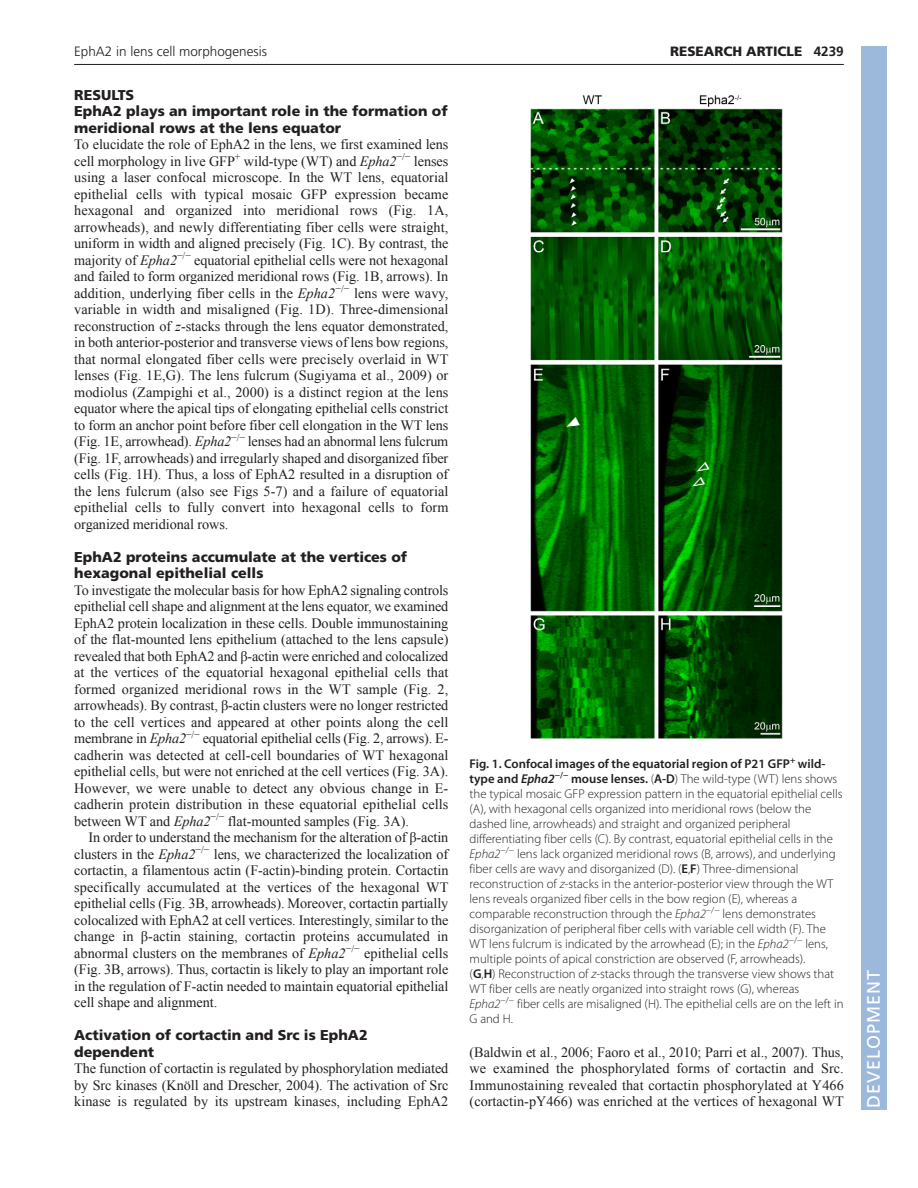
<style>
.page{position:relative;width:918px;height:1188px;background:#fff}
.page>*{position:absolute;margin:0;border:0;box-sizing:border-box;transform-origin:0 0}
.t1{font:18px "Frutiger LT Std";letter-spacing:.055em;color:#fff}
.t2{font:14.25px/16.5px "Times New Roman";color:#231f20;text-align:justify}
.t3{font:900 14.25px/16.5px "Frutiger LT Std";color:#231f20}
.t4{font:300 13.5px "Frutiger";color:#231f20}
.t5{font:900 13.5px "Frutiger LT Std";color:#231f20}
.t6{font:300 12.75px/15px "Myriad Pro";color:#231f20}
.s1{font-weight:700}
.s2{font-style:italic}
.s3{font-weight:600}
.s4{font-weight:600;font-style:italic}
</style>
<div class="page">
<hr style="left:74px;top:64px;width:770px;height:1px;background:#231f20">
<img style="left:530px;top:95px;width:253px;height:644px">
<div style="left:861px;top:46px;width:25px;height:1064px;background:#9cb9db"></div>
<p class="t4" style="left:74px;top:46px;width:194px">EphA2 in lens cell morphogenesis</p>
<p class="t5" style="left:670px;top:45px;width:175px">RESEARCH ARTICLE <span class="s1">4239</span></p>
<p class="t3" style="left:74px;top:87px;width:375px">RESULTS<br>EphA2 plays an important role in the formation of meridional rows at the lens equator</p>
<p class="t2" style="left:74px;top:136px;width:376px">To elucidate the role of EphA2 in the lens, we first examined lens cell morphology in live GFP<sup>+</sup> wild-type (WT) and <span class="s2">Epha2</span><sup>−/−</sup> lenses using a laser confocal microscope. In the WT lens, equatorial epithelial cells with typical mosaic GFP expression became hexagonal and organized into meridional rows (Fig. 1A, arrowheads), and newly differentiating fiber cells were straight, uniform in width and aligned precisely (Fig. 1C). By contrast, the majority of <span class="s2">Epha2</span><sup>−/−</sup> equatorial epithelial cells were not hexagonal and failed to form organized meridional rows (Fig. 1B, arrows). In addition, underlying fiber cells in the <span class="s2">Epha2</span><sup>−/−</sup> lens were wavy, variable in width and misaligned (Fig. 1D). Three-dimensional reconstruction of <span class="s2">z</span>-stacks through the lens equator demonstrated, in both anterior-posterior and transverse views of lens bow regions, that normal elongated fiber cells were precisely overlaid in WT lenses (Fig. 1E,G). The lens fulcrum (Sugiyama et al., 2009) or modiolus (Zampighi et al., 2000) is a distinct region at the lens equator where the apical tips of elongating epithelial cells constrict to form an anchor point before fiber cell elongation in the WT lens (Fig. 1E, arrowhead). <span class="s2">Epha2</span><sup>−/−</sup> lenses had an abnormal lens fulcrum (Fig. 1F, arrowheads) and irregularly shaped and disorganized fiber cells (Fig. 1H). Thus, a loss of EphA2 resulted in a disruption of the lens fulcrum (also see Figs 5-7) and a failure of equatorial epithelial cells to fully convert into hexagonal cells to form organized meridional rows.</p>
<p class="t3" style="left:74px;top:549px;width:335px">EphA2 proteins accumulate at the vertices of hexagonal epithelial cells</p>
<p class="t2" style="left:74px;top:582px;width:376px">To investigate the molecular basis for how EphA2 signaling controls epithelial cell shape and alignment at the lens equator, we examined EphA2 protein localization in these cells. Double immunostaining of the flat-mounted lens epithelium (attached to the lens capsule) revealed that both EphA2 and β-actin were enriched and colocalized at the vertices of the equatorial hexagonal epithelial cells that formed organized meridional rows in the WT sample (Fig. 2, arrowheads). By contrast, β-actin clusters were no longer restricted to the cell vertices and appeared at other points along the cell membrane in <span class="s2">Epha2</span><sup>−/−</sup> equatorial epithelial cells (Fig. 2, arrows). E&shy;cadherin was detected at cell-cell boundaries of WT hexagonal epithelial cells, but were not enriched at the cell vertices (Fig. 3A).<br>However, we were unable to detect any obvious change in E&shy;cadherin protein distribution in these equatorial epithelial cells between WT and <span class="s2">Epha2</span><sup>−/−</sup> flat-mounted samples (Fig. 3A).</p>
<p class="t2" style="left:74px;top:829px;width:376px;text-indent:14px">In order to understand the mechanism for the alteration of β-actin clusters in the <span class="s2">Epha2</span><sup>−/−</sup> lens, we characterized the localization of cortactin, a filamentous actin (F-actin)-binding protein. Cortactin specifically accumulated at the vertices of the hexagonal WT epithelial cells (Fig. 3B, arrowheads). Moreover, cortactin partially colocalized with EphA2 at cell vertices. Interestingly, similar to the change in β-actin staining, cortactin proteins accumulated in abnormal clusters on the membranes of <span class="s2">Epha2</span><sup>−/−</sup> epithelial cells (Fig. 3B, arrows). Thus, cortactin is likely to play an important role in the regulation of F-actin needed to maintain equatorial epithelial cell shape and alignment.</p>
<p class="t3" style="left:74px;top:1028px;width:295px">Activation of cortactin and Src is EphA2 dependent</p>
<p class="t2" style="left:74px;top:1060px;width:376px">The function of cortactin is regulated by phosphorylation mediated by Src kinases (Knöll and Drescher, 2004). The activation of Src kinase is regulated by its upstream kinases, including EphA2</p>
<p class="t6" style="left:470px;top:757px;width:375px"><span class="s3">Fig. 1. Confocal images of the equatorial region of P21 GFP</span><sup>+</sup> <span class="s3">wild&shy;type and</span> <span class="s4">Epha2</span><sup>−/−</sup> <span class="s3">mouse lenses.</span> (<span class="s3">A-D</span>) The wild-type (WT) lens shows the typical mosaic GFP expression pattern in the equatorial epithelial cells (A), with hexagonal cells organized into meridional rows (below the dashed line, arrowheads) and straight and organized peripheral differentiating fiber cells (C). By contrast, equatorial epithelial cells in the <span class="s2">Epha2</span><sup>−/−</sup> lens lack organized meridional rows (B, arrows), and underlying fiber cells are wavy and disorganized (D). (<span class="s3">E</span>,<span class="s3">F</span>) Three-dimensional reconstruction of <span class="s2">z</span>-stacks in the anterior-posterior view through the WT lens reveals organized fiber cells in the bow region (E), whereas a comparable reconstruction through the <span class="s2">Epha2</span><sup>−/−</sup> lens demonstrates disorganization of peripheral fiber cells with variable cell width (F). The WT lens fulcrum is indicated by the arrowhead (E); in the <span class="s2">Epha2</span><sup>−/−</sup> lens, multiple points of apical constriction are observed (F, arrowheads).<br>(<span class="s3">G</span>,<span class="s3">H</span>) Reconstruction of <span class="s2">z</span>-stacks through the transverse view shows that WT fiber cells are neatly organized into straight rows (G), whereas <span class="s2">Epha2</span><sup>−/−</sup> fiber cells are misaligned (H). The epithelial cells are on the left in G and H.</p>
<p class="t2" style="left:470px;top:1044px;width:376px">(Baldwin et al., 2006; Faoro et al., 2010; Parri et al., 2007). Thus, we examined the phosphorylated forms of cortactin and Src.<br>Immunostaining revealed that cortactin phosphorylated at Y466 (cortactin-pY466) was enriched at the vertices of hexagonal WT</p>
<p class="t1" style="left:863px;top:1108px;width:140px;rotate:-90deg">DEVELOPMENT</p>
</div>
